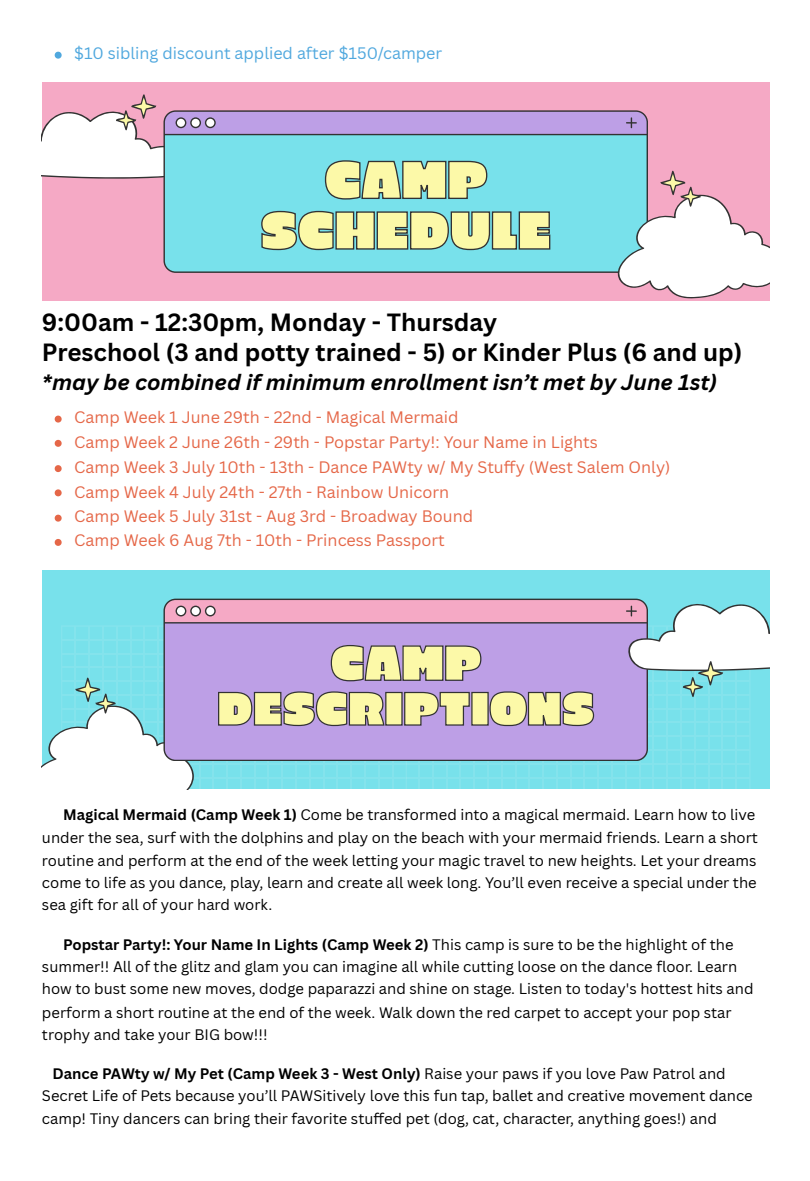
<style>
.page{position:relative;width:810px;height:1181px;background:#fff}
.page>*{position:absolute;margin:0;border:0;box-sizing:border-box;transform-origin:0 0}
.t1{font:53.4px/50.6px "Erica One";color:#fcf9a8;text-align:center}
.t2{font:49.5px "Erica One";color:#fcf9a8}
.t3{font:47.1px "Erica One";color:#fcf9a8}
.t4{font:700 24.3px "Canva Sans";color:#000}
.t5{font:italic 700 21.6px "Canva Sans";color:#000}
.t6{font:16.2px "Canva Sans";color:#e56748}
.t7{font:16.2px "Canva Sans";color:#50a8de}
.t8{font:14.85px/22.5px "Canva Sans";color:#000}
.s1{font-weight:700}
</style>
<div class="page">
<svg style="left:55px;top:52px;width:7px;height:7px"></svg>
<div style="left:42px;top:82px;width:727px;height:219px;background:#f5a9c5"></div>
<svg style="left:42px;top:94px;width:728px;height:204px"></svg>
<svg style="left:55px;top:415px;width:7px;height:7px"></svg>
<svg style="left:55px;top:440px;width:7px;height:7px"></svg>
<svg style="left:55px;top:465px;width:7px;height:7px"></svg>
<svg style="left:55px;top:489px;width:7px;height:7px"></svg>
<svg style="left:55px;top:514px;width:7px;height:7px"></svg>
<svg style="left:55px;top:539px;width:7px;height:7px"></svg>
<div style="left:42px;top:570px;width:727px;height:219px;background:#78e1eb"></div>
<svg style="left:42px;top:599px;width:728px;height:190px"></svg>
<p class="t7" style="left:74px;top:42px;width:369px">$10 sibling discount applied after $150/camper</p>
<p class="t1" style="left:260px;top:151px;width:292px">CAMP<br>SCHEDULE</p>
<p class="t4" style="left:42px;top:305px;width:457px">9:00am - 12:30pm, Monday - Thursday</p>
<p class="t4" style="left:42px;top:335px;width:702px">Preschool (3 and potty trained - 5) or Kinder Plus (6 and up)</p>
<p class="t5" style="left:42px;top:367px;width:677px">*may be combined if minimum enrollment isn’t met by June 1st)</p>
<p class="t6" style="left:74px;top:406px;width:386px">Camp Week 1 June 29th - 22nd - Magical Mermaid</p>
<p class="t6" style="left:74px;top:431px;width:525px">Camp Week 2 June 26th - 29th - Popstar Party!: Your Name in Lights</p>
<p class="t6" style="left:74px;top:455px;width:598px">Camp Week 3 July 10th - 13th - Dance PAWty w/ My Stuffy (West Salem Only)</p>
<p class="t6" style="left:74px;top:480px;width:376px">Camp Week 4 July 24th - 27th - Rainbow Unicorn</p>
<p class="t6" style="left:74px;top:505px;width:400px">Camp Week 5 July 31st - Aug 3rd - Broadway Bound</p>
<p class="t6" style="left:74px;top:529px;width:372px">Camp Week 6 Aug 7th - 10th - Princess Passport</p>
<p class="t2" style="left:330px;top:623px;width:153px">CAMP</p>
<p class="t3" style="left:217px;top:670px;width:378px">DESCRIPTIONS</p>
<p class="t8" style="left:42px;top:803px;width:718px;text-indent:21px"><span class="s1">Magical Mermaid (Camp Week 1)</span> Come be transformed into a magical mermaid. Learn how to live under the sea, surf with the dolphins and play on the beach with your mermaid friends. Learn a short routine and perform at the end of the week letting your magic travel to new heights. Let your dreams come to life as you dance, play, learn and create all week long. You’ll even receive a special under the sea gift for all of your hard work.</p>
<p class="t8" style="left:42px;top:932px;width:713px;text-indent:21px"><span class="s1">Popstar Party!: Your Name In Lights (Camp Week 2)</span> This camp is sure to be the highlight of the summer!! All of the glitz and glam you can imagine all while cutting loose on the dance floor. Learn how to bust some new moves, dodge paparazzi and shine on stage. Listen to today's hottest hits and perform a short routine at the end of the week. Walk down the red carpet to accept your pop star trophy and take your BIG bow!!!</p>
<p class="t8" style="left:42px;top:1062px;width:712px;text-indent:11px"><span class="s1">Dance PAWty w/ My Pet (Camp Week 3 - West Only)</span> Raise your paws if you love Paw Patrol and<br>Secret Life of Pets because you’ll PAWSitively love this fun tap, ballet and creative movement dance camp! Tiny dancers can bring their favorite stuffed pet (dog, cat, character, anything goes!) and</p>
</div>
